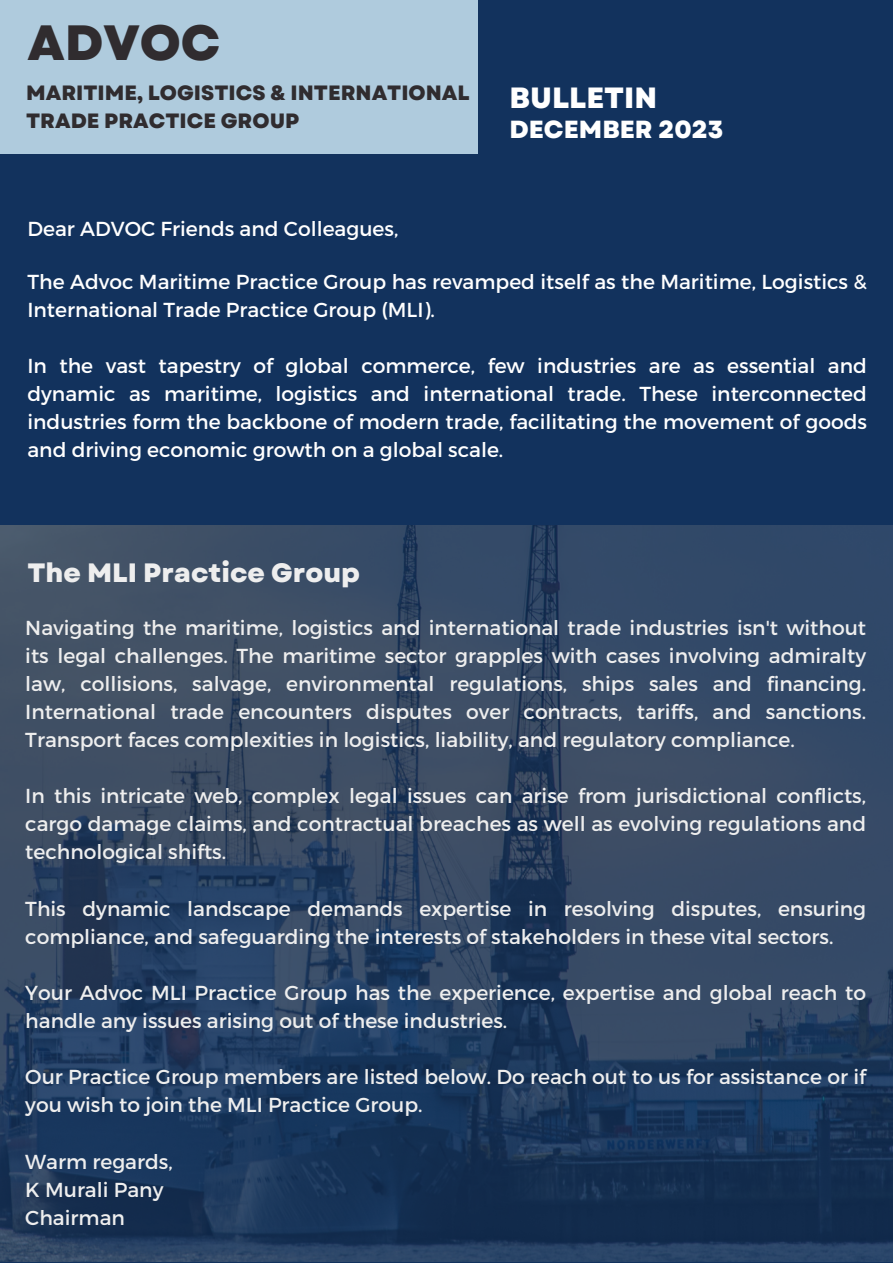
<style>
.page{position:relative;width:893px;height:1264px;background:#fff}
.page>*{position:absolute;margin:0;border:0;box-sizing:border-box;transform-origin:0 0}
.t1{font:800 49.5px "Garet";color:#302c2f}
.t2{font:800 29.25px "Garet";color:#fff}
.t3{font:800 26.55px "Garet";color:#eee}
.t4{font:800 24.75px "Garet";color:#fff}
.t5{font:800 20.7px/28px "Garet";color:#302c2f}
.t6{font:20.25px/28px "Montserrat";color:#eee}
.t7{font:20.25px/28px "Montserrat";color:#fff}
</style>
<div class="page">
<div style="left:0;top:0;width:892px;height:1262px;background:#12325d"></div>
<div style="left:0;top:0;width:478px;height:154px;background:#afcbdd"></div>
<img style="left:0;top:525px;width:892px;height:736px">
<p class="t1" style="left:27px;top:7px;width:195px">ADVOC</p>
<p class="t5" style="left:26px;top:79px;width:445px">MARITIME, LOGISTICS &amp; INTERNATIONAL<br>TRADE PRACTICE GROUP</p>
<p class="t2" style="left:509px;top:77px;width:149px">BULLETIN</p>
<p class="t4" style="left:509px;top:111px;width:215px">DECEMBER 2023</p>
<p class="t7" style="left:27px;top:214px;width:372px">Dear ADVOC Friends and Colleagues,</p>
<p class="t7" style="left:27px;top:266px;width:841px">The Advoc Maritime Practice Group has revamped itself as the Maritime, Logistics &amp;<br>International Trade Practice Group (MLI).</p>
<p class="t7" style="left:27px;top:351px;width:841px;text-align:justify">In the vast tapestry of global commerce, few industries are as essential and dynamic as maritime, logistics and international trade. These interconnected industries form the backbone of modern trade, facilitating the movement of goods and driving economic growth on a global scale.</p>
<p class="t3" style="left:27px;top:553px;width:334px">The MLI Practice Group</p>
<p class="t6" style="left:25px;top:612px;width:842px;text-align:justify">Navigating the maritime, logistics and international trade industries isn't without its legal challenges. The maritime sector grapples with cases involving admiralty law, collisions, salvage, environmental regulations, ships sales and financing.<br>International trade encounters disputes over contracts, tariffs, and sanctions.<br>Transport faces complexities in logistics, liability, and regulatory compliance.</p>
<p class="t6" style="left:25px;top:781px;width:842px;text-align:justify">In this intricate web, complex legal issues can arise from jurisdictional conflicts, cargo damage claims, and contractual breaches as well as evolving regulations and technological shifts.</p>
<p class="t6" style="left:25px;top:893px;width:842px">This dynamic landscape demands expertise in resolving disputes, ensuring compliance, and safeguarding the interests of stakeholders in these vital sectors.</p>
<p class="t6" style="left:25px;top:977px;width:842px">Your Advoc MLI Practice Group has the experience, expertise and global reach to handle any issues arising out of these industries.</p>
<p class="t6" style="left:25px;top:1062px;width:842px">Our Practice Group members are listed below. Do reach out to us for assistance or if you wish to join the MLI Practice Group.</p>
<p class="t6" style="left:25px;top:1146px;width:149px">Warm regards,</p>
<p class="t6" style="left:25px;top:1174px;width:140px">K Murali Pany</p>
<p class="t6" style="left:25px;top:1202px;width:101px">Chairman</p>
</div>
